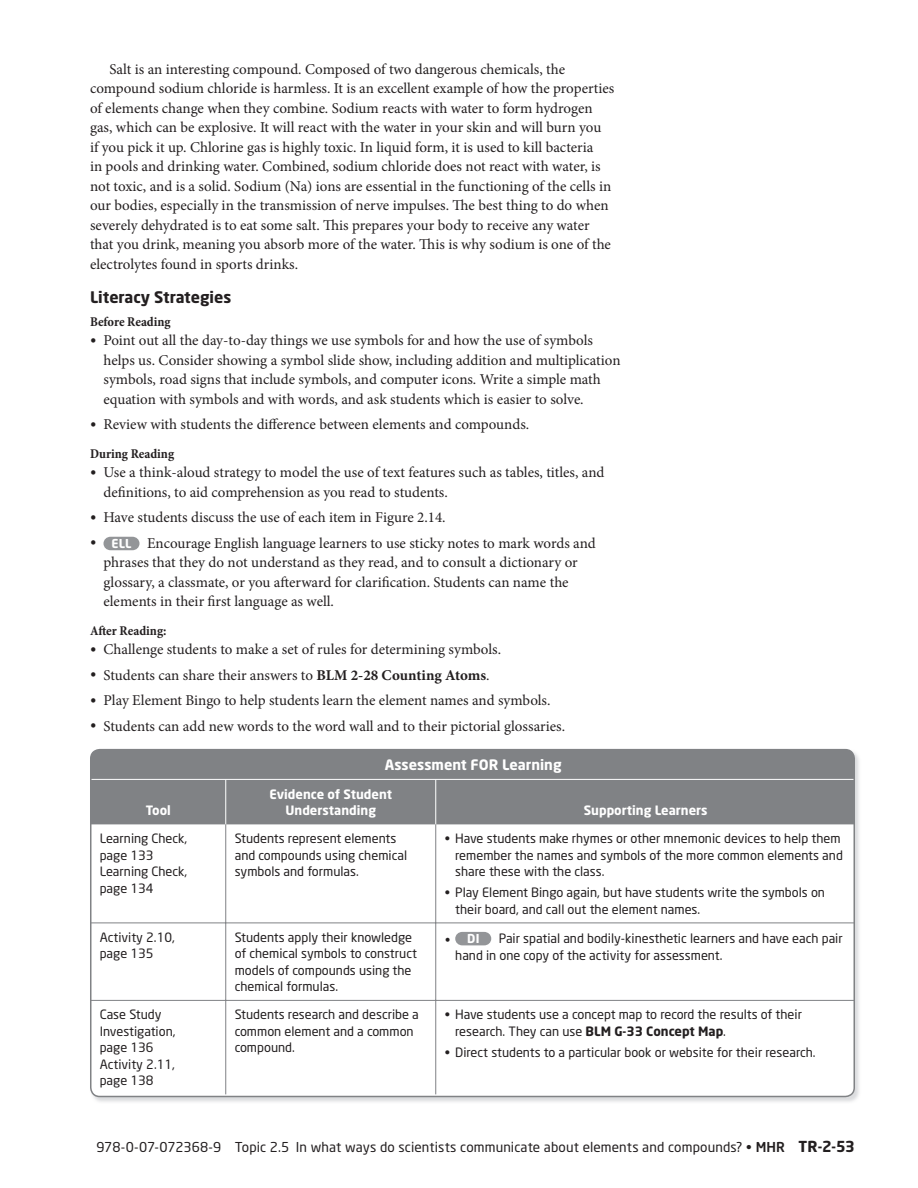
<style>
.page{position:relative;width:918px;height:1188px;background:#fff}
.page>*{position:absolute;margin:0;border:0;box-sizing:border-box;transform-origin:0 0}
.t1{font:700 15.75px "Neo Sans";color:#231f20}
.t2{font:15px/19.5px "Minion Pro";color:#231f20}
.t3{font:700 14.25px "Neo Sans";color:#fff}
.t4{font:13.5px "Neo Sans";letter-spacing:.005em;color:#231f20}
.t5{font:700 condensed 13.5px "Minion Pro";color:#231f20}
.t6{font:12.75px/16.5px "Neo Sans";color:#231f20}
.t7{font:700 12.75px/16.5px "Neo Sans";color:#fff;text-align:center}
.t8{font:700 12.15px "Neo Sans";color:#fff}
.s1{font-size:16.5px}
.s2{font-family:"Neo Sans";font-weight:700;font-size:12.15px;color:#fff}
.s3{font-weight:700}
.s4{font-family:"Minion Pro";font-weight:400;font-size:15px;color:#231f20}
.s5{font-weight:500}
.s6{font-weight:700;font-size:15px}
</style>
<div class="page">
<div style="left:104px;top:537px;width:36px;height:13px;background:#939598;border-radius:7px"></div>
<div style="left:91px;top:750px;width:763px;height:74px;background:#808285"></div>
<hr style="left:225px;top:780px;width:1px;height:44px;background:#fff">
<hr style="left:435px;top:780px;width:1px;height:44px;background:#fff">
<svg style="left:91px;top:824px;width:763px;height:271px"></svg>
<hr style="left:91px;top:779px;width:345px;height:1px;background:#fff">
<hr style="left:436px;top:779px;width:418px;height:1px;background:#fff">
<div style="left:455px;top:932px;width:36px;height:13px;background:#939598;border-radius:7px"></div>
<div style="left:90px;top:749px;width:765px;height:348px;border:2px solid #808285;border-radius:9px"></div>
<p class="t2" style="left:90px;top:61px;width:526px;text-indent:20px">Salt is an interesting compound. Composed of two dangerous chemicals, the compound sodium chloride is harmless. It is an excellent example of how the properties of elements change when they combine. Sodium reacts with water to form hydrogen gas, which can be explosive. It will react with the water in your skin and will burn you<br>if you pick it up. Chlorine gas is highly toxic. In liquid form, it is used to kill bacteria<br>in pools and drinking water. Combined, sodium chloride does not react with water, is not toxic, and is a solid. Sodium (Na) ions are essential in the functioning of the cells in our bodies, especially in the transmission of nerve impulses. The best thing to do when severely dehydrated is to eat some salt. This prepares your body to receive any water that you drink, meaning you absorb more of the water. This is why sodium is one of the electrolytes found in sports drinks.</p>
<p class="t1" style="left:90px;top:291px;width:143px">Literacy Strategies</p>
<p class="t5" style="left:90px;top:316px;width:82px">Before Reading</p>
<p class="t2" style="left:104px;top:332px;width:519px;text-indent:-14px"><span class="s1">•</span> Point out all the day-to-day things we use symbols for and how the use of symbols helps us. Consider showing a symbol slide show, including addition and multiplication symbols, road signs that include symbols, and computer icons. Write a simple math equation with symbols and with words, and ask students which is easier to solve.</p>
<p class="t2" style="left:90px;top:416px;width:441px"><span class="s1">•</span> Review with students the difference between elements and compounds.</p>
<p class="t5" style="left:90px;top:448px;width:86px">During Reading</p>
<p class="t2" style="left:104px;top:464px;width:502px;text-indent:-14px"><span class="s1">•</span> Use a think-aloud strategy to model the use of text features such as tables, titles, and definitions, to aid comprehension as you read to students.</p>
<p class="t2" style="left:90px;top:509px;width:357px"><span class="s1">•</span> Have students discuss the use of each item in Figure 2.14.</p>
<p class="t2" style="left:104px;top:535px;width:494px;text-indent:-14px"><span class="s1">•</span> <span class="s2">ELL</span> Encourage English language learners to use sticky notes to mark words and phrases that they do not understand as they read, and to consult a dictionary or glossary, a classmate, or you afterward for clarification. Students can name the elements in their first language as well.</p>
<p class="t5" style="left:90px;top:625px;width:78px">After Reading:</p>
<p class="t2" style="left:90px;top:641px;width:413px"><span class="s1">•</span> Challenge students to make a set of rules for determining symbols.</p>
<p class="t2" style="left:90px;top:667px;width:401px"><span class="s1">•</span> Students can share their answers to <span class="s3">BLM 2-28 Counting Atoms</span>.</p>
<p class="t2" style="left:90px;top:692px;width:462px"><span class="s1">•</span> Play Element Bingo to help students learn the element names and symbols.</p>
<p class="t2" style="left:90px;top:718px;width:477px"><span class="s1">•</span> Students can add new words to the word wall and to their pictorial glossaries.</p>
<p class="t3" style="left:385px;top:759px;width:178px">Assessment FOR Learning</p>
<p class="t7" style="left:146px;top:803px;width:27px">Tool</p>
<p class="t7" style="left:269px;top:787px;width:124px">Evidence of Student<br>Understanding</p>
<p class="t7" style="left:584px;top:803px;width:125px">Supporting Learners</p>
<p class="t6" style="left:100px;top:832px;width:89px">Learning Check, page 133<br>Learning Check, page 134</p>
<p class="t6" style="left:235px;top:832px;width:174px">Students represent elements and compounds using chemical symbols and formulas.</p>
<p class="t6" style="left:455px;top:832px;width:389px;text-indent:-10px">• Have students make rhymes or other mnemonic devices to help them remember the names and symbols of the more common elements and share these with the class.</p>
<p class="t6" style="left:455px;top:886px;width:371px;text-indent:-10px">• Play Element Bingo again, but have students write the symbols on their board, and call out the element names.</p>
<p class="t6" style="left:100px;top:930px;width:77px">Activity 2.10, page 135</p>
<p class="t6" style="left:235px;top:930px;width:184px">Students apply their knowledge of chemical symbols to construct models of compounds using the chemical formulas.</p>
<p class="t8" style="left:445px;top:934px;width:36px"><span class="s4">•</span> DI</p>
<p class="t6" style="left:455px;top:931px;width:389px;text-indent:44px">Pair spatial and bodily-kinesthetic learners and have each pair hand in one copy of the activity for assessment.</p>
<p class="t6" style="left:100px;top:1008px;width:77px">Case Study<br>Investigation, page 136<br>Activity 2.11, page 138</p>
<p class="t6" style="left:235px;top:1008px;width:186px">Students research and describe a common element and a common compound.</p>
<p class="t6" style="left:455px;top:1008px;width:348px;text-indent:-10px">• Have students use a concept map to record the results of their research. They can use <span class="s3">BLM G-33 Concept Map</span>.</p>
<p class="t6" style="left:445px;top:1045px;width:372px">• Direct students to a particular book or website for their research.</p>
<p class="t4" style="left:96px;top:1142px;width:760px">978-0-07-072368-9 Topic 2.5 In what ways do scientists communicate about elements and compounds? • <span class="s5">MHR</span> <span class="s6">TR-2-53</span></p>
</div>
